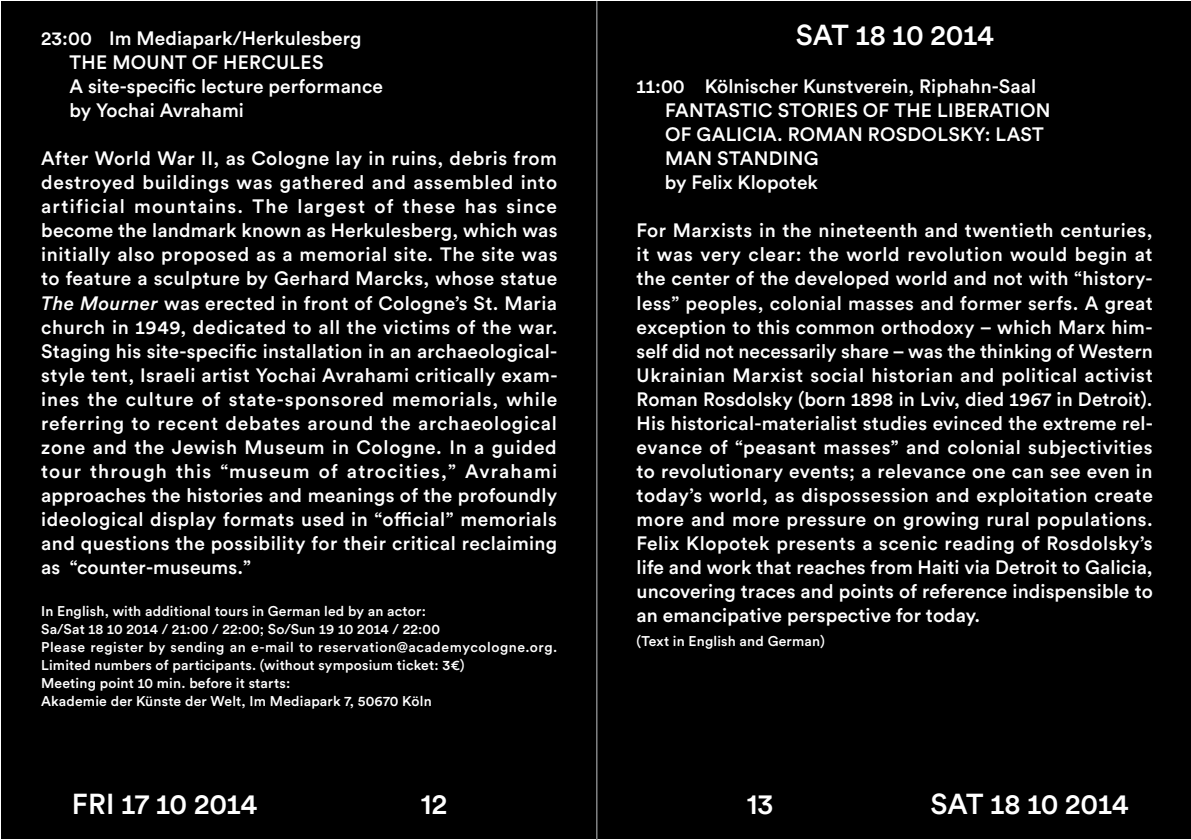
<style>
.page{position:relative;width:1191px;height:840px;background:#fff}
.page>*{position:absolute;margin:0;border:0;box-sizing:border-box;transform-origin:0 0}
.t1{font:500 28.6px "Circular Pro";color:#fff}
.t2{font:500 19.2px/24px "Circular Pro";letter-spacing:.005em;color:#fff}
.t3{font:500 14px/18px "Circular Pro";letter-spacing:.015em;color:#fff}
.s1{font-style:italic}
</style>
<div class="page">
<div style="left:1px;top:1px;width:596px;height:837px;background:#000"></div>
<div style="left:597px;top:1px;width:593px;height:837px;background:#000"></div>
<hr style="left:597px;top:1px;width:1px;height:837px;background:#9c9e9f">
<hr style="left:596px;top:1px;width:1px;height:837px;background:#9c9e9f">
<h1 class="t1" style="left:314px;top:54px;width:31px;rotate:-180deg">57</h1>
<h1 class="t1" style="left:911px;top:54px;width:34px;rotate:-180deg">56</h1>
<h1 class="t1" style="left:795px;top:16px;width:200px">SAT 18 10 2014</h1>
<p class="t2" style="left:665px;top:74px;width:387px;text-indent:-28px">11:00 Kölnischer Kunstverein, Riphahn-Saal<br>FANTASTIC STORIES OF THE LIBERATION<br>OF GALICIA. ROMAN ROSDOLSKY: LAST<br>MAN STANDING<br>by Felix Klopotek</p>
<p class="t2" style="left:636px;top:218px;width:518px;text-align:justify">For Marxists in the nineteenth and twentieth centuries, it was very clear: the world revolution would begin at the center of the developed world and not with “history&shy;less” peoples, colonial masses and former serfs. A great exception to this common orthodoxy – which Marx him&shy;self did not necessarily share – was the thinking of Western Ukrainian Marxist social historian and political activist Roman Rosdolsky (born 1898 in Lviv, died 1967 in Detroit).<br>His historical-materialist studies evinced the extreme rel&shy;evance of “peasant masses” and colonial subjectivities to revolutionary events; a relevance one can see even in today’s world, as dispossession and exploitation create more and more pressure on growing rural populations.<br>Felix Klopotek presents a scenic reading of Rosdolsky’s life and work that reaches from Haiti via Detroit to Galicia, uncovering traces and points of reference indispensible to an emancipative perspective for today.</p>
<p class="t3" style="left:636px;top:631px;width:190px">(Text in English and German)</p>
<p class="t2" style="left:69px;top:26px;width:315px;text-indent:-28px">23:00 Im Mediapark/Herkulesberg<br>THE MOUNT OF HERCULES<br>A site-specific lecture performance by Yochai Avrahami</p>
<p class="t2" style="left:41px;top:146px;width:518px;text-align:justify">After World War II, as Cologne lay in ruins, debris from destroyed buildings was gathered and assembled into artificial mountains. The largest of these has since become the landmark known as Herkulesberg, which was initially also proposed as a memorial site. The site was to feature a sculpture by Gerhard Marcks, whose statue <span class="s1">The Mourner</span> was erected in front of Cologne’s St. Maria church in 1949, dedicated to all the victims of the war.<br>Staging his site-specific installation in an archaeological&shy;style tent, Israeli artist Yochai Avrahami critically exam&shy;ines the culture of state-sponsored memorials, while referring to recent debates around the archaeological zone and the Jewish Museum in Cologne. In a guided tour through this “museum of atrocities,” Avrahami approaches the histories and meanings of the profoundly ideological display formats used in “official” memorials and questions the possibility for their critical reclaiming as “counter-museums.”</p>
<p class="t3" style="left:41px;top:601px;width:517px">In English, with additional tours in German led by an actor:<br>Sa/Sat 18 10 2014 / 21:00 / 22:00; So/Sun 19 10 2014 / 22:00<br>Please register by sending an e-mail to reservation@academycologne.org.<br>Limited numbers of participants. (without symposium ticket: 3€)<br>Meeting point 10 min. before it starts:<br>Akademie der Künste der Welt, Im Mediapark 7, 50670 Köln</p>
<h1 class="t1" style="left:72px;top:784px;width:187px">FRI 17 10 2014</h1>
<h1 class="t1" style="left:421px;top:784px;width:28px">12</h1>
<h1 class="t1" style="left:746px;top:784px;width:28px">13</h1>
<h1 class="t1" style="left:930px;top:784px;width:200px">SAT 18 10 2014</h1>
</div>
